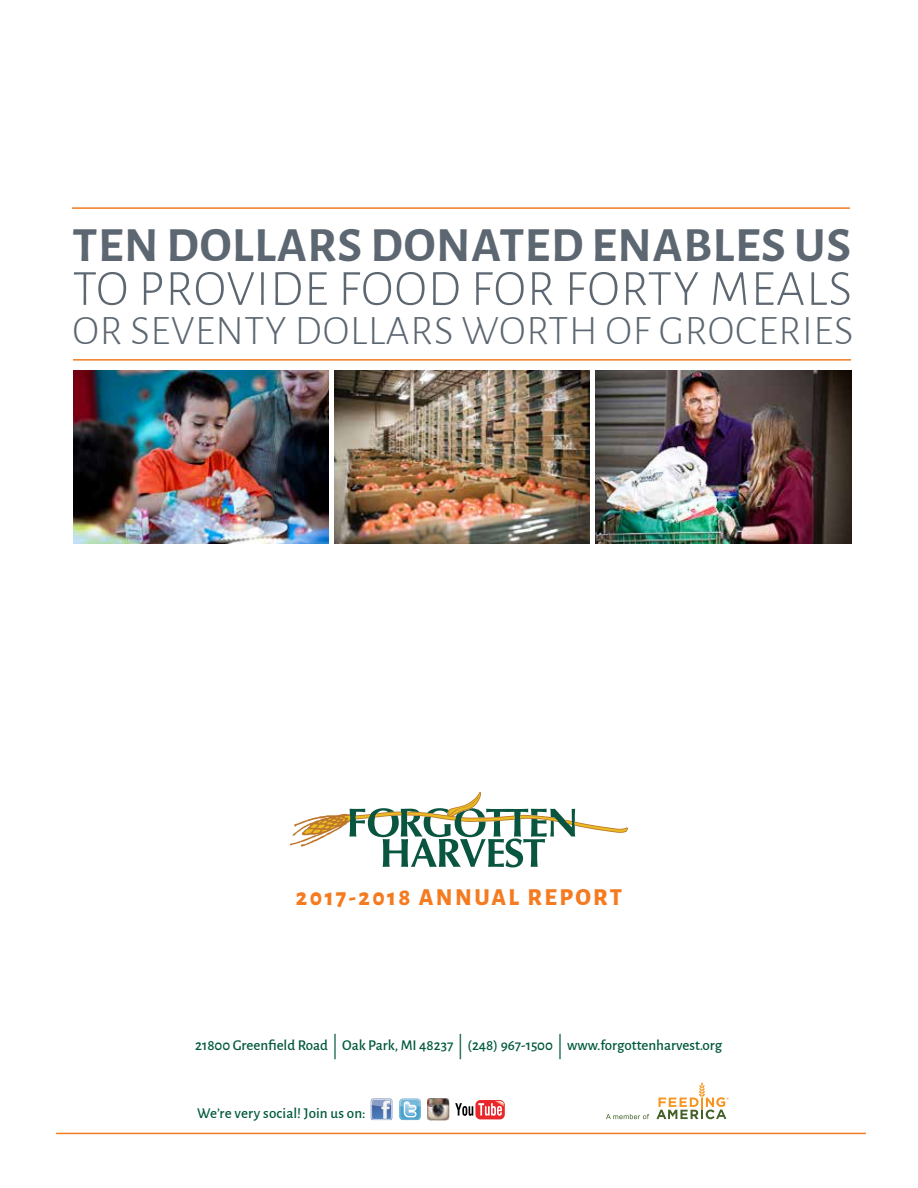
<style>
.page{position:relative;width:918px;height:1188px;background:#fff}
.page>*{position:absolute;margin:0;border:0;box-sizing:border-box;transform-origin:0 0}
.t1{font:300 51px "Alegreya Sans";letter-spacing:.025em;color:#5d6771}
.t2{font:700 49.5px "Alegreya Sans";letter-spacing:.015em;color:#5d6771}
.t3{font:300 42px "Alegreya Sans";letter-spacing:.02em;color:#5d6771}
.t4{font:800 24px "Alegreya Sans";letter-spacing:.1em;color:#f47b20}
.t5{font:500 15px "Alegreya Sans";color:#00583d}
.s1{font-size:24px}
</style>
<div class="page">
<svg style="left:606px;top:1114px;width:43px;height:5px"></svg>
<svg style="left:656px;top:1082px;width:73px;height:37px"></svg>
<svg style="left:371px;top:1099px;width:21px;height:21px"></svg>
<div style="left:371px;top:1099px;width:21px;height:21px;border:1px solid #f1f0f0;border-radius:2px"></div>
<svg style="left:399px;top:1099px;width:22px;height:21px"></svg>
<div style="left:475px;top:1100px;width:30px;height:19px;background:#eb262b;border-radius:5px"></div>
<svg style="left:455px;top:1101px;width:49px;height:15px"></svg>
<img style="left:427px;top:1099px;width:22px;height:21px">
<svg style="left:290px;top:791px;width:338px;height:76px"></svg>
<hr style="left:56px;top:1133px;width:810px;height:1px;background:#f47b20">
<hr style="left:73px;top:359px;width:778px;height:2px;background:#f47b20">
<hr style="left:72px;top:207px;width:778px;height:2px;background:#f47b20">
<img style="left:334px;top:371px;width:256px;height:173px">
<img style="left:73px;top:371px;width:255px;height:173px">
<img style="left:596px;top:371px;width:255px;height:173px">
<h2 class="t2" style="left:72px;top:209px;width:780px">TEN DOLLARS DONATED ENABLES US</h2>
<h1 class="t1" style="left:73px;top:255px;width:781px">TO PROVIDE FOOD FOR FORTY MEALS</h1>
<h3 class="t3" style="left:72px;top:303px;width:782px">OR SEVENTY DOLLARS WORTH OF GROCERIES</h3>
<h3 class="t4" style="left:296px;top:878px;width:328px">2017-2018 ANNUAL REPORT</h3>
<p class="t5" style="left:195px;top:1035px;width:528px">21800 Greenfield Road <span class="s1">|</span> Oak Park, MI 48237 <span class="s1">|</span> (248) 967-1500 <span class="s1">|</span> www.forgottenharvest.org</p>
<p class="t5" style="left:197px;top:1103px;width:170px">We’re very social! Join us on:</p>
</div>
